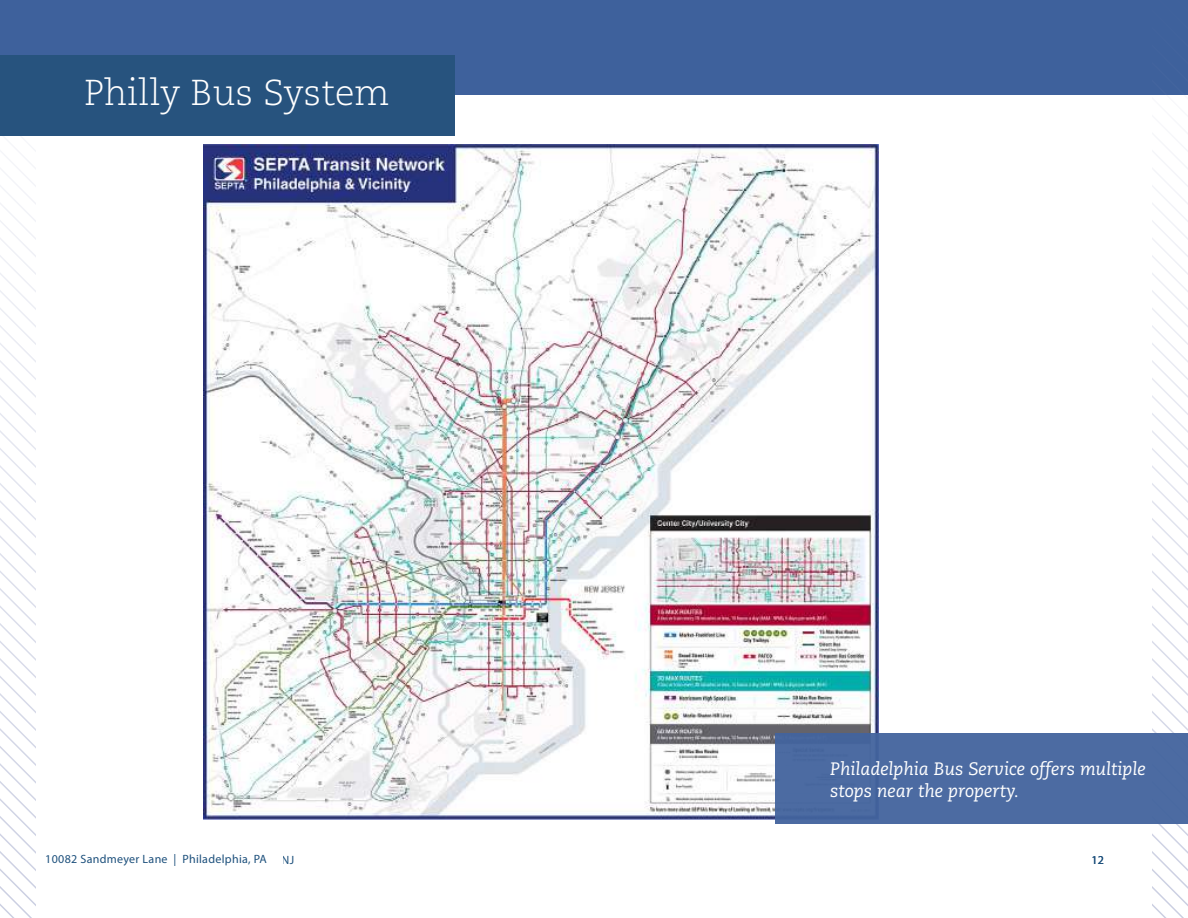
<style>
.page{position:relative;width:1188px;height:918px;background:#fff}
.page>*{position:absolute;margin:0;border:0;box-sizing:border-box;transform-origin:0 0}
.t1{font:300 36px "Caecilia LT Pro 45";color:#fff}
.t2{font:italic 18px/21.6px "Caecilia LT Pro 56";color:#fff}
.t3{font:12px "Myriad Pro";letter-spacing:.025em;color:#1d507c}
</style>
<div class="page">
<svg style="left:0;top:155px;width:36px;height:763px"></svg>
<div style="left:0;top:0;width:1188px;height:94px;background:#3e619c"></div>
<img style="left:203px;top:144px;width:675px;height:676px">
<div style="left:0;top:56px;width:454px;height:80px;background:#27537e"></div>
<svg style="left:1152px;top:94px;width:36px;height:824px"></svg>
<div style="left:776px;top:734px;width:412px;height:90px;background:#4c6ba2"></div>
<h1 class="t1" style="left:84px;top:70px;width:307px">Philly Bus System</h1>
<h2 class="t2" style="left:830px;top:758px;width:317px">Philadelphia Bus Service offers multiple stops near the property.</h2>
<p class="t3" style="left:45px;top:851px;width:223px">10082 Sandmeyer Lane | Philadelphia, PA</p>
<p class="t3" style="left:84px;top:853px;width:212px">758 Lidg wood Avenue | Elizabeth, NJ</p>
<p class="t3" style="left:1091px;top:853px;width:14px">12</p>
</div>
